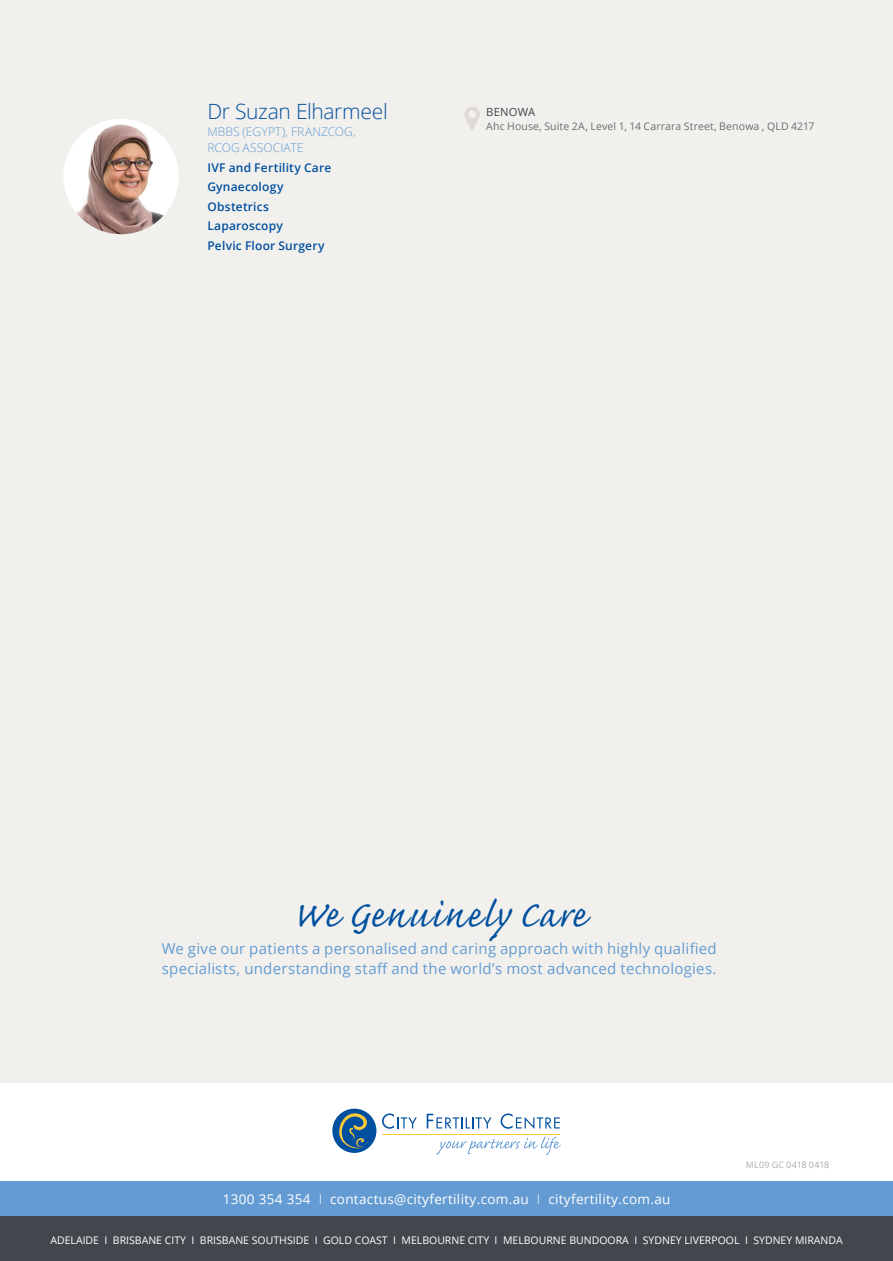
<style>
.page{position:relative;width:893px;height:1261px;background:#fff}
.page>*{position:absolute;margin:0;border:0;box-sizing:border-box;transform-origin:0 0}
.POSITION{font:46.5px "Caflisch Script Web Pro";letter-spacing:.04em;color:#01509f}
.DR_NAME{font:300 21px "Open Sans";letter-spacing:-.015em;color:#01509f}
.POSITION-2{font:15px/19.5px "Open Sans";letter-spacing:.015em;color:#649bd2}
.t1{font:13.5px "Open Sans";letter-spacing:.025em;color:#fff}
.DR_NAME-2{font:600 12px/19.5px "Open Sans";letter-spacing:.015em;color:#01509f}
.DR_NAME-3{font:300 12px/16.5px "Open Sans";letter-spacing:.01em;color:#649bd2}
.POSITION-3{font:11.25px "Open Sans";letter-spacing:.015em;color:#41474c}
.t2{font:10.5px "Open Sans";color:#fff}
.LOCATION_COPY{font:10.5px "Open Sans";letter-spacing:.01em;color:#6c6d71}
.LOCATION_COPY-2{font:9px "Open Sans";letter-spacing:.015em;color:#afaca5}
.s1{font-weight:300}
</style>
<div class="page">
<div style="left:0;top:0;width:893px;height:1082px;background:#f1f0ed"></div>
<hr style="left:382px;top:1133px;width:178px;height:1px;background:#ffc938">
<div style="left:332px;top:1108px;width:44px;height:45px;background:#01509f;border-radius:50%"></div>
<svg style="left:339px;top:1113px;width:30px;height:35px"></svg>
<svg style="left:382px;top:1113px;width:35px;height:15px"></svg>
<svg style="left:427px;top:1113px;width:64px;height:15px"></svg>
<svg style="left:500px;top:1113px;width:60px;height:16px"></svg>
<svg style="left:436px;top:1136px;width:125px;height:19px"></svg>
<div style="left:0;top:1181px;width:893px;height:35px;background:#649bd2"></div>
<div style="left:0;top:1216px;width:893px;height:45px;background:#41474c"></div>
<img style="left:63px;top:119px;width:116px;height:115px">
<svg style="left:464px;top:107px;width:16px;height:22px"></svg>
<p class="DR_NAME" style="left:207px;top:97px;width:182px">Dr Suzan Elharmeel</p>
<p class="DR_NAME-3" style="left:207px;top:123px;width:150px">MBBS (EGYPT), FRANZCOG,<br>RCOG ASSOCIATE</p>
<p class="DR_NAME-2" style="left:207px;top:157px;width:125px">IVF and Fertility Care<br>Gynaecology<br>Obstetrics<br>Laparoscopy<br>Pelvic Floor Surgery</p>
<p class="POSITION-3" style="left:486px;top:105px;width:51px">BENOWA</p>
<p class="LOCATION_COPY" style="left:486px;top:119px;width:330px">Ahc House, Suite 2A, Level 1, 14 Carrara Street, Benowa , QLD 4217</p>
<p class="POSITION" style="left:293px;top:890px;width:294px">We Genuinely Care</p>
<p class="POSITION-2" style="left:162px;top:938px;width:556px">We give our patients a personalised and caring approach with highly qualified specialists, understanding staff and the world’s most advanced technologies.</p>
<p class="LOCATION_COPY-2" style="left:746px;top:1158px;width:85px">ML09 GC 0418 0418</p>
<p class="t1" style="left:223px;top:1190px;width:449px">1300 354 354 <span class="s1">І</span> contactus@cityfertility.com.au <span class="s1">І</span> cityfertility.com.au</p>
<p class="t2" style="left:50px;top:1233px;width:794px">ADELAIDE Ι BRISBANE CITY Ι BRISBANE SOUTHSIDE Ι GOLD COAST Ι MELBOURNE CITY Ι MELBOURNE BUNDOORA Ι SYDNEY LIVERPOOL Ι SYDNEY MIRANDA</p>
</div>
